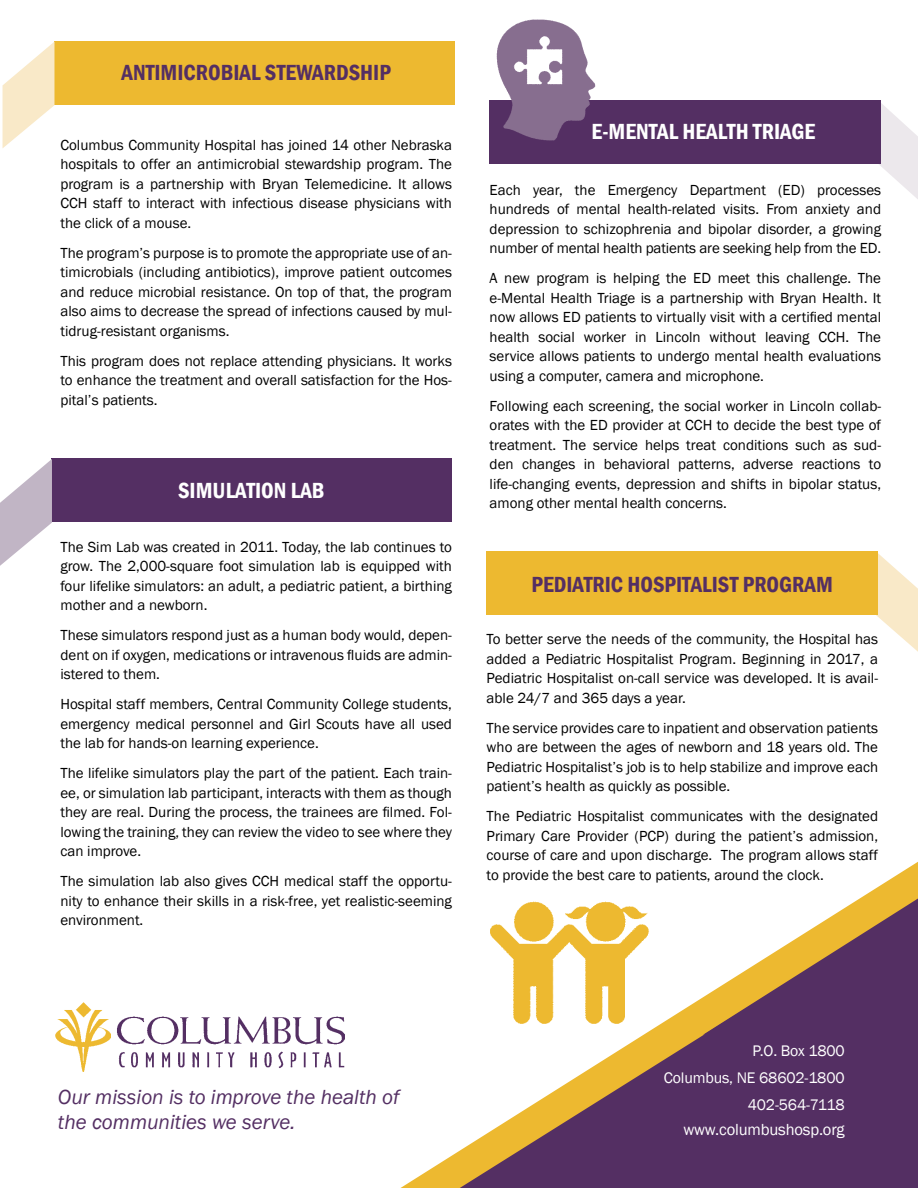
<style>
.page{position:relative;width:918px;height:1188px;background:#fff}
.page>*{position:absolute;margin:0;border:0;box-sizing:border-box;transform-origin:0 0}
.t1{font:600 condensed 22.5px "Franklin Gothic";color:#542f63}
.t2{font:600 condensed 22.5px "Franklin Gothic";color:#fff}
.t3{font:italic 21px/25.5px "Franklin Gothic";color:#542f63}
.t4{font:16.5px "Franklin Gothic";letter-spacing:-.01em;color:#fff}
.t5{font:15.75px/27px "Franklin Gothic";letter-spacing:-.01em;color:#fff;text-align:right}
.t6{font:15px/19.5px "Franklin Gothic";color:#000;text-align:justify}
</style>
<div class="page">
<svg style="left:879px;top:103px;width:39px;height:96px"></svg>
<svg style="left:876px;top:553px;width:42px;height:99px"></svg>
<svg style="left:400px;top:1150px;width:60px;height:38px"></svg>
<svg style="left:460px;top:1000px;width:458px;height:188px;background:#7f5d72"></svg>
<img style="left:117px;top:1016px;width:227px;height:52px">
<img style="left:56px;top:1002px;width:55px;height:70px">
<svg style="left:699px;top:861px;width:219px;height:176px"></svg>
<div style="left:52px;top:458px;width:400px;height:64px;background:#542f63"></div>
<svg style="left:0;top:459px;width:52px;height:107px"></svg>
<div style="left:490px;top:100px;width:391px;height:64px;background:#542f63"></div>
<div style="left:487px;top:552px;width:391px;height:63px;background:#edb930"></div>
<div style="left:54px;top:41px;width:400px;height:63px;background:#edb930"></div>
<svg style="left:3px;top:42px;width:51px;height:106px"></svg>
<img style="left:489px;top:19px;width:107px;height:131px">
<img style="left:485px;top:901px;width:168px;height:150px">
<h1 class="t1" style="left:122px;top:57px;width:271px">ANTIMICROBIAL STEWARDSHIP</h1>
<p class="t6" style="left:60px;top:136px;width:393px">Columbus Community Hospital has joined 14 other Nebraska hospitals to offer an antimicrobial stewardship program. The program is a partnership with Bryan Telemedicine. It allows CCH staff to interact with infectious disease physicians with the click of a mouse.</p>
<p class="t6" style="left:60px;top:244px;width:393px">The program’s purpose is to promote the appropriate use of an&shy;timicrobials (including antibiotics), improve patient outcomes and reduce microbial resistance. On top of that, the program also aims to decrease the spread of infections caused by mul&shy;tidrug-resistant organisms.</p>
<p class="t6" style="left:60px;top:352px;width:393px">This program does not replace attending physicians. It works to enhance the treatment and overall satisfaction for the Hos&shy;pital’s patients.</p>
<h1 class="t2" style="left:178px;top:476px;width:148px">SIMULATION LAB</h1>
<p class="t6" style="left:60px;top:537px;width:393px">The Sim Lab was created in 2011. Today, the lab continues to grow. The 2,000-square foot simulation lab is equipped with four lifelike simulators: an adult, a pediatric patient, a birthing mother and a newborn.</p>
<p class="t6" style="left:60px;top:626px;width:393px">These simulators respond just as a human body would, depen&shy;dent on if oxygen, medications or intravenous fluids are admin&shy;istered to them.</p>
<p class="t6" style="left:60px;top:695px;width:393px">Hospital staff members, Central Community College students, emergency medical personnel and Girl Scouts have all used the lab for hands-on learning experience.</p>
<p class="t6" style="left:60px;top:764px;width:393px">The lifelike simulators play the part of the patient. Each train&shy;ee, or simulation lab participant, interacts with them as though they are real. During the process, the trainees are filmed. Fol&shy;lowing the training, they can review the video to see where they can improve.</p>
<p class="t6" style="left:60px;top:872px;width:393px">The simulation lab also gives CCH medical staff the opportu&shy;nity to enhance their skills in a risk-free, yet realistic-seeming environment.</p>
<h1 class="t2" style="left:592px;top:116px;width:225px">E-MENTAL HEALTH TRIAGE</h1>
<p class="t6" style="left:490px;top:180px;width:393px">Each year, the Emergency Department (ED) processes hundreds of mental health-related visits. From anxiety and depression to schizophrenia and bipolar disorder, a growing number of mental health patients are seeking help from the ED.</p>
<p class="t6" style="left:490px;top:269px;width:393px">A new program is helping the ED meet this challenge. The e-Mental Health Triage is a partnership with Bryan Health. It now allows ED patients to virtually visit with a certified mental health social worker in Lincoln without leaving CCH. The service allows patients to undergo mental health evaluations using a computer, camera and microphone.</p>
<p class="t6" style="left:490px;top:396px;width:393px">Following each screening, the social worker in Lincoln collab&shy;orates with the ED provider at CCH to decide the best type of treatment. The service helps treat conditions such as sud&shy;den changes in behavioral patterns, adverse reactions to life-changing events, depression and shifts in bipolar status, among other mental health concerns.</p>
<h1 class="t1" style="left:532px;top:569px;width:303px">PEDIATRIC HOSPITALIST PROGRAM</h1>
<p class="t6" style="left:487px;top:630px;width:393px">To better serve the needs of the community, the Hospital has added a Pediatric Hospitalist Program. Beginning in 2017, a Pediatric Hospitalist on-call service was developed. It is avail&shy;able 24/7 and 365 days a year.</p>
<p class="t6" style="left:487px;top:718px;width:393px">The service provides care to inpatient and observation patients who are between the ages of newborn and 18 years old. The Pediatric Hospitalist’s job is to help stabilize and improve each patient’s health as quickly as possible.</p>
<p class="t6" style="left:487px;top:807px;width:393px">The Pediatric Hospitalist communicates with the designated Primary Care Provider (PCP) during the patient’s admission, course of care and upon discharge. The program allows staff to provide the best care to patients, around the clock.</p>
<h2 class="t3" style="left:58px;top:1085px;width:343px">Our mission is to improve the health of the communities we serve.</h2>
<p class="t5" style="left:664px;top:1038px;width:182px">P.O. Box 1800<br>Columbus, NE 68602-1800<br>402-564-7118</p>
<p class="t4" style="left:683px;top:1120px;width:163px">www.columbushosp.org</p>
</div>
